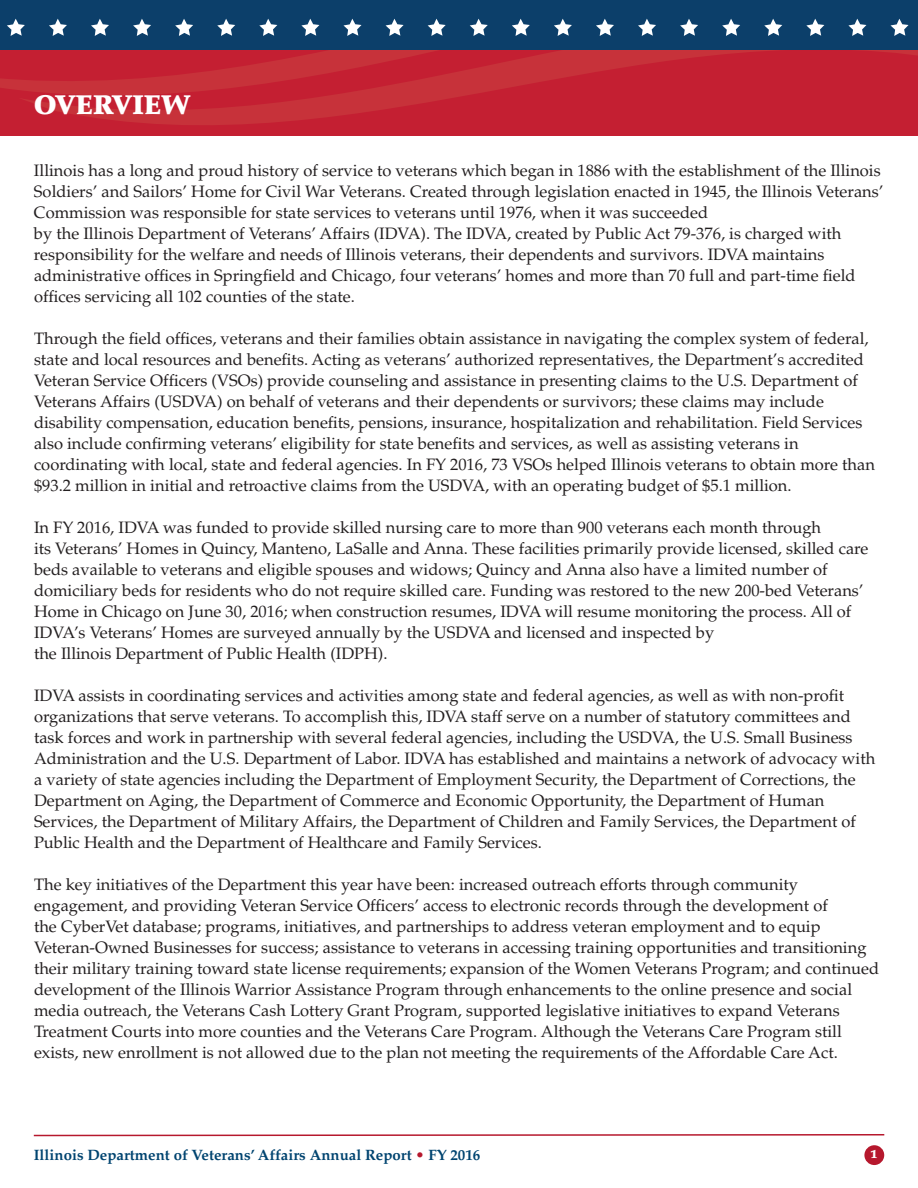
<style>
.page{position:relative;width:918px;height:1188px;background:#fff}
.page>*{position:absolute;margin:0;border:0;box-sizing:border-box;transform-origin:0 0}
.t1{font:900 27px "Palatino LT Std";color:#fff}
.t2{font:16.5px/21px "Palatino LT Std";color:#231f20}
.t3{font:700 15px "Palatino LT Std";color:#014470}
.t4{font:900 12px "Palatino LT Std";color:#fff}
.s1{color:#b6182d}
</style>
<div class="page">
<svg style="left:33px;top:1134px;width:852px;height:3px"></svg>
<div style="left:864px;top:1145px;width:20px;height:20px;background:#b6182d;border-radius:50%"></div>
<svg style="left:18px;top:50px;width:900px;height:85px;background:#c42334"></svg>
<div style="left:0;top:0;width:918px;height:50px;background:#0c3f6a"></div>
<svg style="left:7px;top:19px;width:18px;height:17px"></svg>
<svg style="left:49px;top:19px;width:18px;height:17px"></svg>
<svg style="left:91px;top:19px;width:18px;height:17px"></svg>
<svg style="left:133px;top:19px;width:18px;height:17px"></svg>
<svg style="left:175px;top:19px;width:18px;height:17px"></svg>
<svg style="left:217px;top:19px;width:18px;height:17px"></svg>
<svg style="left:259px;top:19px;width:18px;height:17px"></svg>
<svg style="left:301px;top:19px;width:18px;height:17px"></svg>
<svg style="left:344px;top:19px;width:18px;height:17px"></svg>
<svg style="left:386px;top:19px;width:18px;height:17px"></svg>
<svg style="left:428px;top:19px;width:18px;height:17px"></svg>
<svg style="left:470px;top:19px;width:18px;height:17px"></svg>
<svg style="left:512px;top:19px;width:18px;height:17px"></svg>
<svg style="left:554px;top:19px;width:18px;height:17px"></svg>
<svg style="left:596px;top:19px;width:18px;height:17px"></svg>
<svg style="left:638px;top:19px;width:18px;height:17px"></svg>
<svg style="left:680px;top:19px;width:18px;height:17px"></svg>
<svg style="left:722px;top:19px;width:18px;height:17px"></svg>
<svg style="left:764px;top:19px;width:18px;height:17px"></svg>
<svg style="left:806px;top:19px;width:18px;height:17px"></svg>
<svg style="left:848px;top:19px;width:18px;height:17px"></svg>
<svg style="left:891px;top:19px;width:18px;height:17px"></svg>
<h1 class="t1" style="left:34px;top:94px;width:158px">OVERVIEW</h1>
<p class="t2" style="left:34px;top:162px;width:851px">Illinois has a long and proud history of service to veterans which began in 1886 with the establishment of the Illinois Soldiers’ and Sailors’ Home for Civil War Veterans. Created through legislation enacted in 1945, the Illinois Veterans’ Commission was responsible for state services to veterans until 1976, when it was succeeded<br>by the Illinois Department of Veterans’ Affairs (IDVA). The IDVA, created by Public Act 79-376, is charged with responsibility for the welfare and needs of Illinois veterans, their dependents and survivors. IDVA maintains administrative offices in Springfield and Chicago, four veterans’ homes and more than 70 full and part-time field offices servicing all 102 counties of the state.</p>
<p class="t2" style="left:34px;top:330px;width:843px">Through the field offices, veterans and their families obtain assistance in navigating the complex system of federal, state and local resources and benefits. Acting as veterans’ authorized representatives, the Department’s accredited Veteran Service Officers (VSOs) provide counseling and assistance in presenting claims to the U.S. Department of Veterans Affairs (USDVA) on behalf of veterans and their dependents or survivors; these claims may include disability compensation, education benefits, pensions, insurance, hospitalization and rehabilitation. Field Services also include confirming veterans’ eligibility for state benefits and services, as well as assisting veterans in coordinating with local, state and federal agencies. In FY 2016, 73 VSOs helped Illinois veterans to obtain more than $93.2 million in initial and retroactive claims from the USDVA, with an operating budget of $5.1 million.</p>
<p class="t2" style="left:34px;top:519px;width:836px">In FY 2016, IDVA was funded to provide skilled nursing care to more than 900 veterans each month through<br>its Veterans’ Homes in Quincy, Manteno, LaSalle and Anna. These facilities primarily provide licensed, skilled care beds available to veterans and eligible spouses and widows; Quincy and Anna also have a limited number of domiciliary beds for residents who do not require skilled care. Funding was restored to the new 200-bed Veterans’ Home in Chicago on June 30, 2016; when construction resumes, IDVA will resume monitoring the process. All of IDVA’s Veterans’ Homes are surveyed annually by the USDVA and licensed and inspected by<br>the Illinois Department of Public Health (IDPH).</p>
<p class="t2" style="left:34px;top:687px;width:843px">IDVA assists in coordinating services and activities among state and federal agencies, as well as with non-profit organizations that serve veterans. To accomplish this, IDVA staff serve on a number of statutory committees and task forces and work in partnership with several federal agencies, including the USDVA, the U.S. Small Business Administration and the U.S. Department of Labor. IDVA has established and maintains a network of advocacy with a variety of state agencies including the Department of Employment Security, the Department of Corrections, the Department on Aging, the Department of Commerce and Economic Opportunity, the Department of Human Services, the Department of Military Affairs, the Department of Children and Family Services, the Department of Public Health and the Department of Healthcare and Family Services.</p>
<p class="t2" style="left:34px;top:876px;width:847px">The key initiatives of the Department this year have been: increased outreach efforts through community engagement, and providing Veteran Service Officers’ access to electronic records through the development of<br>the CyberVet database; programs, initiatives, and partnerships to address veteran employment and to equip Veteran-Owned Businesses for success; assistance to veterans in accessing training opportunities and transitioning their military training toward state license requirements; expansion of the Women Veterans Program; and continued development of the Illinois Warrior Assistance Program through enhancements to the online presence and social media outreach, the Veterans Cash Lottery Grant Program, supported legislative initiatives to expand Veterans Treatment Courts into more counties and the Veterans Care Program. Although the Veterans Care Program still exists, new enrollment is not allowed due to the plan not meeting the requirements of the Affordable Care Act.</p>
<p class="t3" style="left:34px;top:1149px;width:448px">Illinois Department of Veterans’ Affairs Annual Report <span class="s1">•</span> FY 2016</p>
<p class="t4" style="left:871px;top:1149px;width:9px">1</p>
</div>
